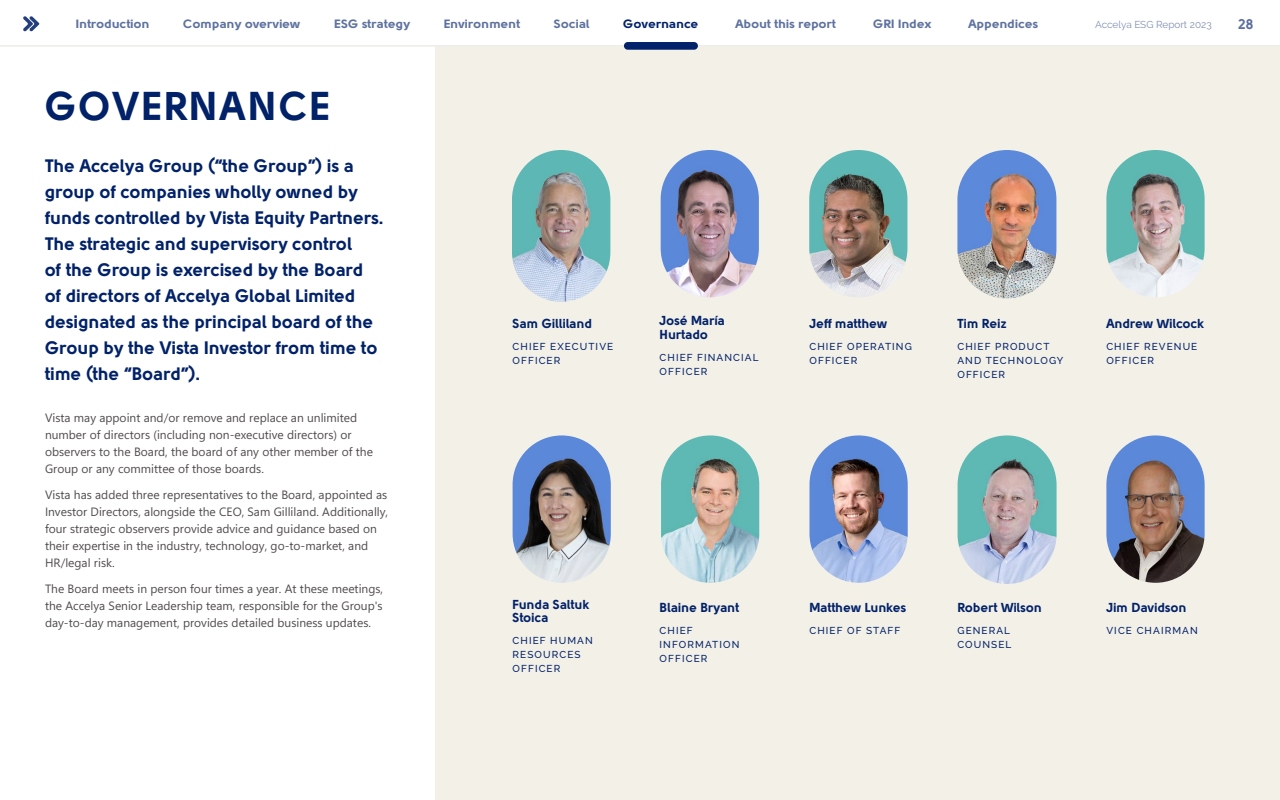
<style>
.page{position:relative;width:1280px;height:800px;background:#fff}
.page>*{position:absolute;margin:0;border:0;box-sizing:border-box;transform-origin:0 0}
.Section_Header{font:900 40px "Solomon";letter-spacing:.04em;color:#012169}
.Section_Intro{font:900 18px/26px "Solomon";color:#012169}
.t1{font:900 14px "Solomon";color:#5a6f9e}
.t2{font:900 13px/13px "Solomon";color:#012169}
.Copy_Body{font:12px/17px "Segoe UI Variable";color:#504b4e}
.t3{font:900 12px "Solomon";color:#5d719f;scale:1.09 1}
.t4{font:900 12px "Solomon";color:#012169;scale:1.09 1}
.t5{font:500 10px/14px "Raleway";letter-spacing:.11em;color:#012169}
.t6{font:10px "Raleway";color:#8090b4}
</style>
<div class="page">
<div style="left:435px;top:46px;width:845px;height:754px;background:#f3f0e7"></div>
<img style="left:1106px;top:150px;width:99px;height:147px;border-radius:49px">
<img style="left:661px;top:435px;width:98px;height:148px;border-radius:49px">
<img style="left:513px;top:435px;width:98px;height:148px;border-radius:49px">
<img style="left:809px;top:150px;width:98px;height:147px;border-radius:49px">
<img style="left:1106px;top:435px;width:99px;height:148px;border-radius:49px">
<img style="left:661px;top:150px;width:98px;height:147px;border-radius:49px">
<img style="left:810px;top:435px;width:98px;height:148px;border-radius:49px">
<img style="left:958px;top:435px;width:99px;height:149px;border-radius:50px">
<img style="left:957px;top:150px;width:99px;height:149px;border-radius:50px">
<img style="left:512px;top:150px;width:98px;height:152px">
<hr style="left:0;top:45px;width:1280px;height:1px;background:#efeee9">
<div style="left:624px;top:42px;width:74px;height:8px;background:#012169;border-radius:4px"></div>
<div style="left:183px;top:1px;width:116px;height:45px;background:#fff"></div>
<div style="left:68px;top:1px;width:90px;height:45px;background:#fff"></div>
<div style="left:321px;top:1px;width:94px;height:45px;background:#fff"></div>
<div style="left:433px;top:1px;width:93px;height:45px;background:#fff"></div>
<div style="left:537px;top:1px;width:73px;height:45px;background:#fff"></div>
<div style="left:613px;top:1px;width:99px;height:45px;background:#fff"></div>
<div style="left:964px;top:1px;width:84px;height:45px;background:#fff"></div>
<div style="left:859px;top:1px;width:98px;height:45px;background:#fff"></div>
<div style="left:724px;top:0;width:131px;height:46px;background:#fff"></div>
<svg style="left:23px;top:16px;width:16px;height:15px"></svg>
<p class="t3" style="left:76px;top:16px;width:69px">Introduction</p>
<p class="t3" style="left:183px;top:16px;width:109px">Company overview</p>
<p class="t3" style="left:334px;top:16px;width:71px">ESG strategy</p>
<p class="t3" style="left:444px;top:16px;width:72px">Environment</p>
<p class="t3" style="left:554px;top:16px;width:35px">Social</p>
<p class="t4" style="left:623px;top:16px;width:71px">Governance</p>
<p class="t3" style="left:735px;top:16px;width:94px">About this report</p>
<p class="t3" style="left:873px;top:16px;width:55px">GRI Index</p>
<p class="t3" style="left:968px;top:16px;width:66px">Appendices</p>
<p class="t6" style="left:1095px;top:19px;width:118px">Accelya ESG Report 2023</p>
<p class="t1" style="left:1238px;top:16px;width:17px">28</p>
<p class="Section_Header" style="left:45px;top:82px;width:287px">GOVERNANCE</p>
<p class="Section_Intro" style="left:45px;top:153px;width:340px">The Accelya Group (“the Group”) is a group of companies wholly owned by funds controlled by Vista Equity Partners.<br>The strategic and supervisory control<br>of the Group is exercised by the Board of directors of Accelya Global Limited designated as the principal board of the Group by the Vista Investor from time to time (the “Board”).</p>
<p class="Copy_Body" style="left:45px;top:409px;width:329px">Vista may appoint and/or remove and replace an unlimited number of directors (including non-executive directors) or observers to the Board, the board of any other member of the Group or any committee of those boards.</p>
<p class="Copy_Body" style="left:45px;top:486px;width:345px">Vista has added three representatives to the Board, appointed as Investor Directors, alongside the CEO, Sam Gilliland. Additionally, four strategic observers provide advice and guidance based on their expertise in the industry, technology, go-to-market, and HR/legal risk.</p>
<p class="Copy_Body" style="left:45px;top:580px;width:340px;text-align:justify">The Board meets in person four times a year. At these meetings, the Accelya Senior Leadership team, responsible for the Group's day-to-day management, provides detailed business updates.</p>
<p class="t2" style="left:513px;top:317px;width:81px">Sam Gilliland</p>
<p class="t5" style="left:513px;top:339px;width:102px">CHIEF EXECUTIVE<br>OFFICER</p>
<p class="t2" style="left:660px;top:314px;width:67px;line-height:14px">José María<br>Hurtado</p>
<p class="t5" style="left:660px;top:351px;width:101px">CHIEF FINANCIAL<br>OFFICER</p>
<p class="t2" style="left:810px;top:317px;width:80px">Jeff matthew</p>
<p class="t5" style="left:810px;top:339px;width:104px">CHIEF OPERATING<br>OFFICER</p>
<p class="t2" style="left:957px;top:317px;width:51px">Tim Reiz</p>
<p class="t5" style="left:957px;top:339px;width:108px">CHIEF PRODUCT<br>AND TECHNOLOGY<br>OFFICER</p>
<p class="t2" style="left:1106px;top:317px;width:99px">Andrew Wilcock</p>
<p class="t5" style="left:1106px;top:339px;width:92px">CHIEF REVENUE<br>OFFICER</p>
<p class="t2" style="left:513px;top:598px;width:78px">Funda Saltuk<br>Stoica</p>
<p class="t5" style="left:513px;top:634px;width:82px">CHIEF HUMAN<br>RESOURCES<br>OFFICER</p>
<p class="t2" style="left:660px;top:600px;width:81px">Blaine Bryant</p>
<p class="t5" style="left:660px;top:623px;width:81px">CHIEF<br>INFORMATION<br>OFFICER</p>
<p class="t2" style="left:810px;top:600px;width:98px">Matthew Lunkes</p>
<p class="t5" style="left:810px;top:623px;width:92px">CHIEF OF STAFF</p>
<p class="t2" style="left:957px;top:600px;width:86px">Robert Wilson</p>
<p class="t5" style="left:957px;top:623px;width:56px">GENERAL<br>COUNSEL</p>
<p class="t2" style="left:1106px;top:600px;width:82px">Jim Davidson</p>
<p class="t5" style="left:1106px;top:623px;width:93px">VICE CHAIRMAN</p>
</div>
